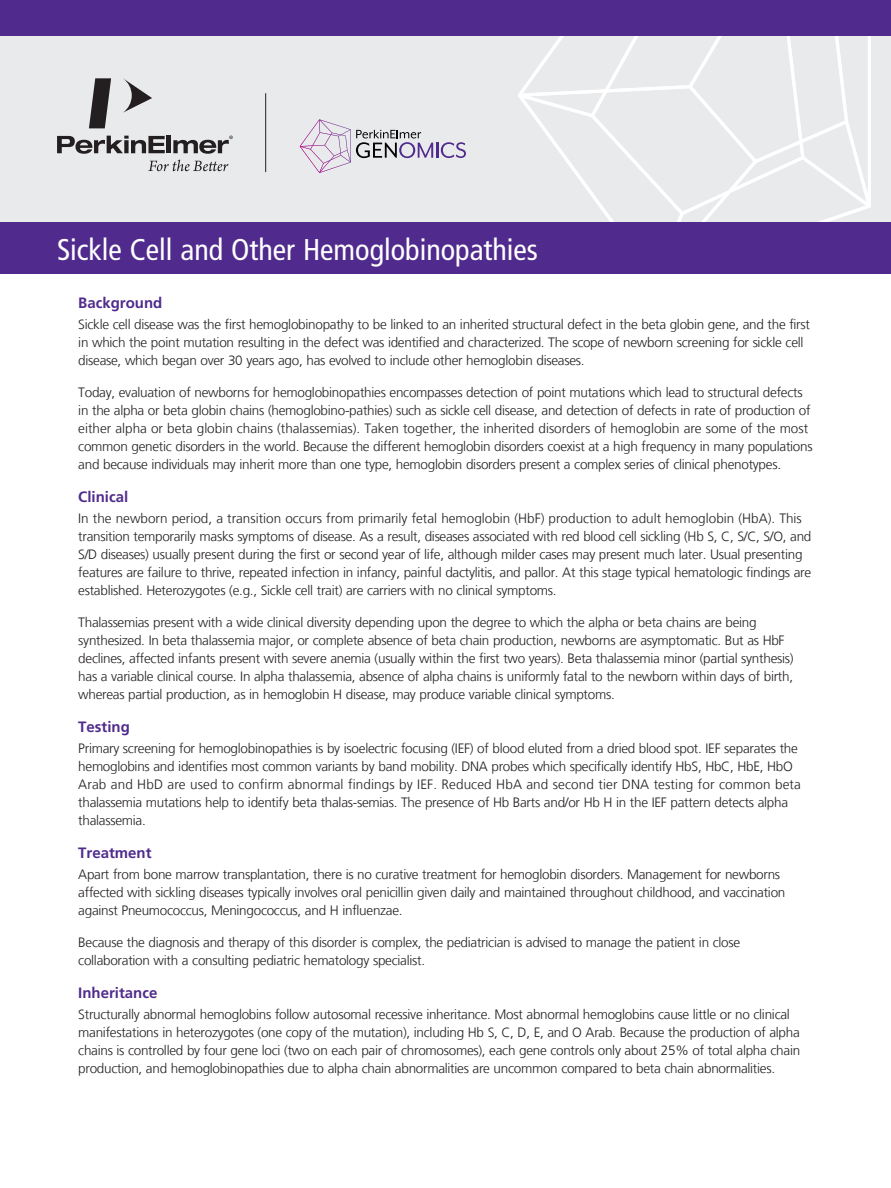
<style>
.page{position:relative;width:891px;height:1188px;background:#fff}
.page>*{position:absolute;margin:0;border:0;box-sizing:border-box;transform-origin:0 0}
.Product_name{font:condensed 30px "Frutiger LT Com";color:#fff}
.Signoff_Address{font:700 15px "Frutiger LT Com";color:#502b8d}
.Signoff_Address-2{font:300 13.5px/18px "Frutiger LT Com";letter-spacing:-.02em;color:#231f20}
</style>
<div class="page">
<div style="left:0;top:0;width:891px;height:222px;background:#e6e7e9"></div>
<svg style="left:518px;top:36px;width:353px;height:186px"></svg>
<div style="left:0;top:0;width:891px;height:36px;background:#502b8d"></div>
<svg style="left:300px;top:119px;width:166px;height:54px"></svg>
<svg style="left:57px;top:136px;width:108px;height:18px"></svg>
<hr style="left:167px;top:136px;width:4px;height:17px;background:#231f20">
<svg style="left:123px;top:78px;width:29px;height:35px"></svg>
<svg style="left:89px;top:78px;width:22px;height:50px"></svg>
<svg style="left:173px;top:136px;width:60px;height:18px"></svg>
<svg style="left:148px;top:160px;width:80px;height:11px"></svg>
<hr style="left:265px;top:93px;width:1px;height:79px;background:#231f20">
<div style="left:0;top:222px;width:891px;height:52px;background:#502b8d"></div>
<p class="Product_name" style="left:57px;top:232px;width:483px">Sickle Cell and Other Hemoglobinopathies</p>
<p class="Signoff_Address" style="left:78px;top:294px;width:86px">Background</p>
<p class="Signoff_Address-2" style="left:78px;top:316px;width:733px">Sickle cell disease was the first hemoglobinopathy to be linked to an inherited structural defect in the beta globin gene, and the first in which the point mutation resulting in the defect was identified and characterized. The scope of newborn screening for sickle cell disease, which began over 30 years ago, has evolved to include other hemoglobin diseases.</p>
<p class="Signoff_Address-2" style="left:78px;top:383px;width:736px">Today, evaluation of newborns for hemoglobinopathies encompasses detection of point mutations which lead to structural defects in the alpha or beta globin chains (hemoglobino-pathies) such as sickle cell disease, and detection of defects in rate of production of either alpha or beta globin chains (thalassemias). Taken together, the inherited disorders of hemoglobin are some of the most common genetic disorders in the world. Because the different hemoglobin disorders coexist at a high frequency in many populations and because individuals may inherit more than one type, hemoglobin disorders present a complex series of clinical phenotypes.</p>
<p class="Signoff_Address" style="left:78px;top:488px;width:52px">Clinical</p>
<p class="Signoff_Address-2" style="left:78px;top:510px;width:735px">In the newborn period, a transition occurs from primarily fetal hemoglobin (HbF) production to adult hemoglobin (HbA). This transition temporarily masks symptoms of disease. As a result, diseases associated with red blood cell sickling (Hb S, C, S/C, S/O, and S/D diseases) usually present during the first or second year of life, although milder cases may present much later. Usual presenting features are failure to thrive, repeated infection in infancy, painful dactylitis, and pallor. At this stage typical hematologic findings are established. Heterozygotes (e.g., Sickle cell trait) are carriers with no clinical symptoms.</p>
<p class="Signoff_Address-2" style="left:78px;top:613px;width:717px">Thalassemias present with a wide clinical diversity depending upon the degree to which the alpha or beta chains are being synthesized. In beta thalassemia major, or complete absence of beta chain production, newborns are asymptomatic. But as HbF declines, affected infants present with severe anemia (usually within the first two years). Beta thalassemia minor (partial synthesis) has a variable clinical course. In alpha thalassemia, absence of alpha chains is uniformly fatal to the newborn within days of birth, whereas partial production, as in hemoglobin H disease, may produce variable clinical symptoms.</p>
<p class="Signoff_Address" style="left:78px;top:718px;width:53px">Testing</p>
<p class="Signoff_Address-2" style="left:78px;top:739px;width:724px">Primary screening for hemoglobinopathies is by isoelectric focusing (IEF) of blood eluted from a dried blood spot. IEF separates the hemoglobins and identifies most common variants by band mobility. DNA probes which specifically identify HbS, HbC, HbE, HbO Arab and HbD are used to confirm abnormal findings by IEF. Reduced HbA and second tier DNA testing for common beta thalassemia mutations help to identify beta thalas-semias. The presence of Hb Barts and/or Hb H in the IEF pattern detects alpha thalassemia.</p>
<p class="Signoff_Address" style="left:78px;top:844px;width:75px">Treatment</p>
<p class="Signoff_Address-2" style="left:78px;top:866px;width:709px">Apart from bone marrow transplantation, there is no curative treatment for hemoglobin disorders. Management for newborns affected with sickling diseases typically involves oral penicillin given daily and maintained throughout childhood, and vaccination against Pneumococcus, Meningococcus, and H influenzae.</p>
<p class="Signoff_Address-2" style="left:78px;top:933px;width:663px">Because the diagnosis and therapy of this disorder is complex, the pediatrician is advised to manage the patient in close collaboration with a consulting pediatric hematology specialist.</p>
<p class="Signoff_Address" style="left:78px;top:984px;width:81px">Inheritance</p>
<p class="Signoff_Address-2" style="left:78px;top:1005px;width:723px">Structurally abnormal hemoglobins follow autosomal recessive inheritance. Most abnormal hemoglobins cause little or no clinical manifestations in heterozygotes (one copy of the mutation), including Hb S, C, D, E, and O Arab. Because the production of alpha chains is controlled by four gene loci (two on each pair of chromosomes), each gene controls only about 25% of total alpha chain production, and hemoglobinopathies due to alpha chain abnormalities are uncommon compared to beta chain abnormalities.</p>
</div>
